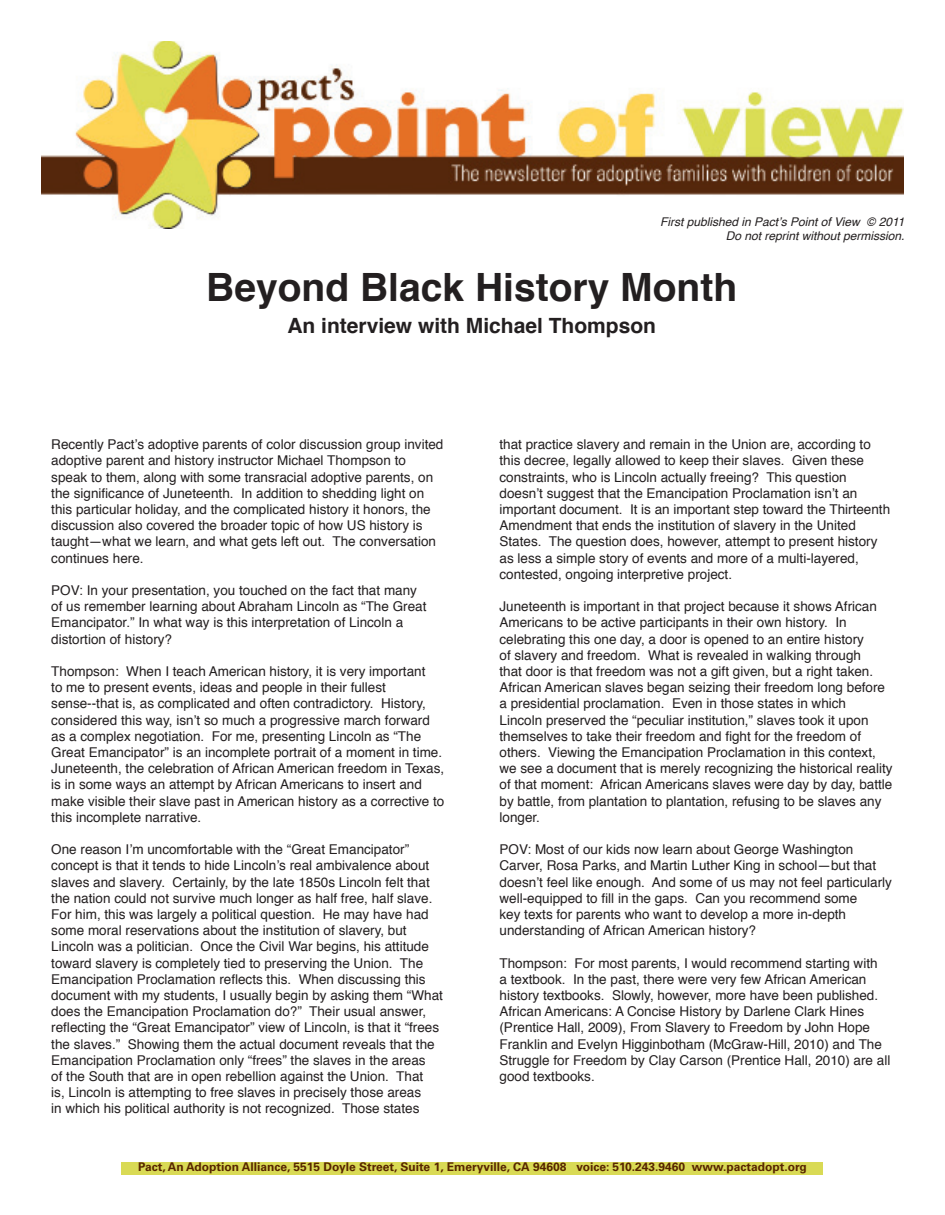
<style>
.page{position:relative;width:945px;height:1215px;background:#fff}
.page>*{position:absolute;margin:0;border:0;box-sizing:border-box;transform-origin:0 0}
.t1{font:700 39px "Helvetica";color:#231f20}
.t2{font:700 21px "Helvetica";color:#231f20}
.t3{font:13.5px/16.2px "Helvetica";color:#231f20}
.t4{font:700 12px "Univers";color:#572500}
.t5{font:italic 12px/14.4px "Helvetica";color:#231f20;text-align:right}
</style>
<div class="page">
<img style="left:41px;top:41px;width:863px;height:188px">
<div style="left:122px;top:1162px;width:702px;height:12px;background:#d9da55"></div>
<p class="t5" style="left:660px;top:214px;width:246px">First published in Pact’s Point of View © 2011<br>Do not reprint without permission.</p>
<h1 class="t1" style="left:206px;top:256px;width:532px">Beyond Black History Month</h1>
<h2 class="t2" style="left:287px;top:308px;width:370px">An interview with Michael Thompson</h2>
<p class="t3" style="left:51px;top:437px;width:394px">Recently Pact’s adoptive parents of color discussion group invited adoptive parent and history instructor Michael Thompson to speak to them, along with some transracial adoptive parents, on the significance of Juneteenth. In addition to shedding light on this particular holiday, and the complicated history it honors, the discussion also covered the broader topic of how US history is taught—what we learn, and what gets left out. The conversation continues here.</p>
<p class="t3" style="left:51px;top:583px;width:377px">POV: In your presentation, you touched on the fact that many of us remember learning about Abraham Lincoln as “The Great Emancipator.” In what way is this interpretation of Lincoln a distortion of history?</p>
<p class="t3" style="left:51px;top:664px;width:395px">Thompson: When I teach American history, it is very important<br>to me to present events, ideas and people in their fullest sense--that is, as complicated and often contradictory. History, considered this way, isn’t so much a progressive march forward as a complex negotiation. For me, presenting Lincoln as “The Great Emancipator” is an incomplete portrait of a moment in time.<br>Juneteenth, the celebration of African American freedom in Texas, is in some ways an attempt by African Americans to insert and make visible their slave past in American history as a corrective to this incomplete narrative.</p>
<p class="t3" style="left:51px;top:842px;width:393px">One reason I’m uncomfortable with the “Great Emancipator” concept is that it tends to hide Lincoln’s real ambivalence about slaves and slavery. Certainly, by the late 1850s Lincoln felt that the nation could not survive much longer as half free, half slave.<br>For him, this was largely a political question. He may have had some moral reservations about the institution of slavery, but Lincoln was a politician. Once the Civil War begins, his attitude toward slavery is completely tied to preserving the Union. The Emancipation Proclamation reflects this. When discussing this document with my students, I usually begin by asking them “What does the Emancipation Proclamation do?” Their usual answer, reflecting the “Great Emancipator” view of Lincoln, is that it “frees the slaves.” Showing them the actual document reveals that the Emancipation Proclamation only “frees” the slaves in the areas<br>of the South that are in open rebellion against the Union. That<br>is, Lincoln is attempting to free slaves in precisely those areas<br>in which his political authority is not recognized. Those states</p>
<p class="t3" style="left:500px;top:437px;width:392px">that practice slavery and remain in the Union are, according to this decree, legally allowed to keep their slaves. Given these constraints, who is Lincoln actually freeing? This question doesn’t suggest that the Emancipation Proclamation isn’t an important document. It is an important step toward the Thirteenth Amendment that ends the institution of slavery in the United States. The question does, however, attempt to present history as less a simple story of events and more of a multi-layered, contested, ongoing interpretive project.</p>
<p class="t3" style="left:500px;top:599px;width:395px">Juneteenth is important in that project because it shows African Americans to be active participants in their own history. In celebrating this one day, a door is opened to an entire history<br>of slavery and freedom. What is revealed in walking through<br>that door is that freedom was not a gift given, but a right taken.<br>African American slaves began seizing their freedom long before a presidential proclamation. Even in those states in which<br>Lincoln preserved the “peculiar institution,” slaves took it upon themselves to take their freedom and fight for the freedom of others. Viewing the Emancipation Proclamation in this context, we see a document that is merely recognizing the historical reality of that moment: African Americans slaves were day by day, battle by battle, from plantation to plantation, refusing to be slaves any longer.</p>
<p class="t3" style="left:500px;top:842px;width:394px">POV: Most of our kids now learn about George Washington Carver, Rosa Parks, and Martin Luther King in school—but that doesn’t feel like enough. And some of us may not feel particularly well-equipped to fill in the gaps. Can you recommend some<br>key texts for parents who want to develop a more in-depth understanding of African American history?</p>
<p class="t3" style="left:500px;top:955px;width:392px">Thompson: For most parents, I would recommend starting with<br>a textbook. In the past, there were very few African American history textbooks. Slowly, however, more have been published.<br>African Americans: A Concise History by Darlene Clark Hines (Prentice Hall, 2009), From Slavery to Freedom by John Hope Franklin and Evelyn Higginbotham (McGraw-Hill, 2010) and The Struggle for Freedom by Clay Carson (Prentice Hall, 2010) are all good textbooks.</p>
<p class="t4" style="left:138px;top:1159px;width:670px">Pact, An Adoption Alliance, 5515 Doyle Street, Suite 1, Emeryville, CA 94608 voice: 510.243.9460 www.pactadopt.org</p>
</div>
